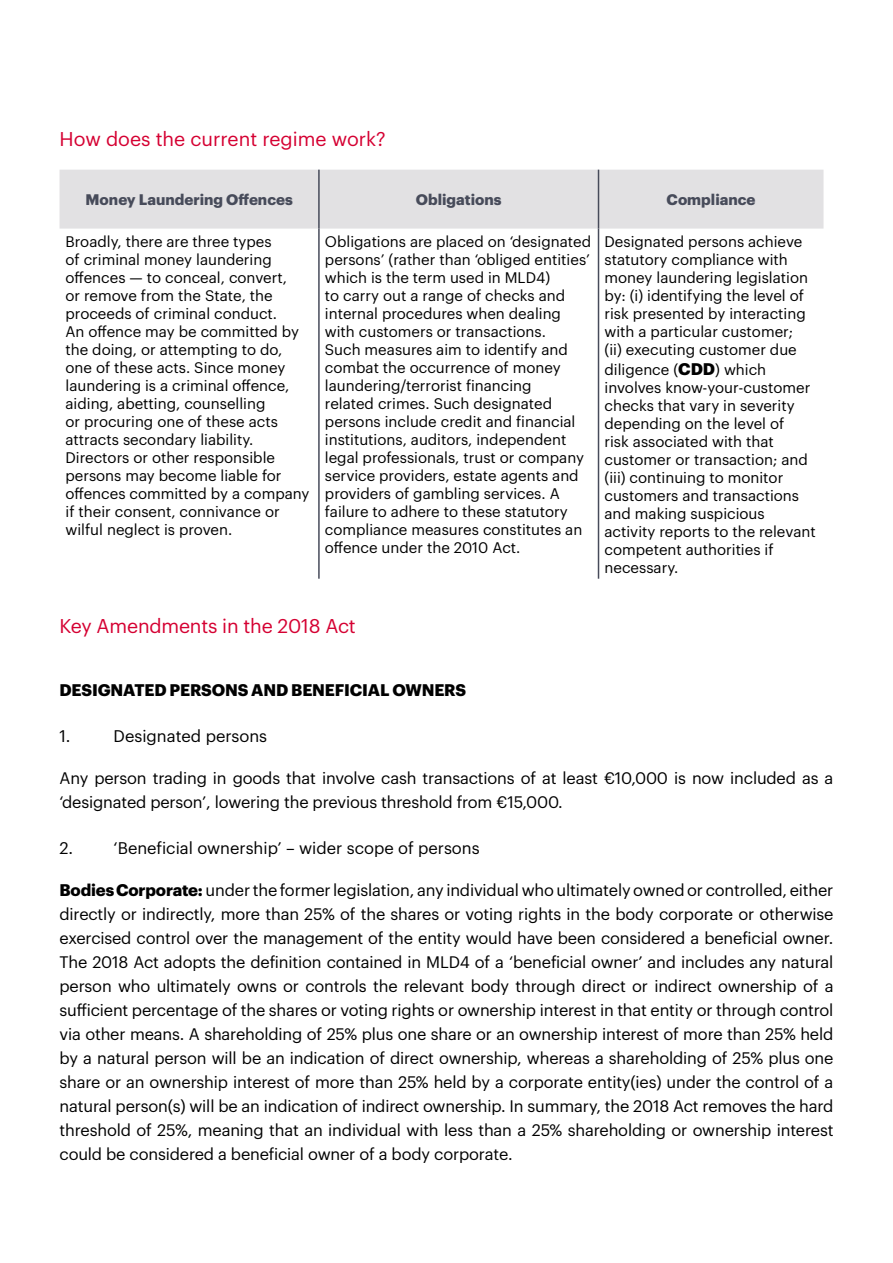
<style>
.page{position:relative;width:893px;height:1263px;background:#fff}
.page>*{position:absolute;margin:0;border:0;box-sizing:border-box;transform-origin:0 0}
.t1{font:19.5px "Graphik";letter-spacing:-.01em;color:#d50032}
.t2{font:16.5px "Graphik";color:#000}
.t3{font:700 16.5px "Graphik";letter-spacing:-.01em;color:#000}
.t4{font:16.35px/24px "Graphik";letter-spacing:-.01em;color:#000}
.t5{font:15px/18px "Graphik";color:#000}
.t6{font:700 15px "Graphik";color:#474b5a}
.s1{font-weight:700;font-size:16.5px}
</style>
<div class="page">
<div style="left:60px;top:170px;width:763px;height:59px;background:#e2e1e3"></div>
<hr style="left:318px;top:229px;width:2px;height:350px;background:#474b5a">
<hr style="left:598px;top:229px;width:1px;height:350px;background:#474b5a">
<hr style="left:318px;top:170px;width:2px;height:59px;background:#474b5a">
<hr style="left:598px;top:170px;width:1px;height:59px;background:#474b5a">
<h1 class="t1" style="left:60px;top:124px;width:328px">How does the current regime work?</h1>
<p class="t6" style="left:86px;top:188px;width:209px">Money Laundering Offences</p>
<p class="t6" style="left:416px;top:188px;width:87px">Obligations</p>
<p class="t6" style="left:666px;top:188px;width:90px">Compliance</p>
<p class="t5" style="left:66px;top:231px;width:245px">Broadly, there are three types<br>of criminal money laundering offences — to conceal, convert,<br>or remove from the State, the proceeds of criminal conduct.<br>An offence may be committed by the doing, or attempting to do, one of these acts. Since money laundering is a criminal offence, aiding, abetting, counselling<br>or procuring one of these acts attracts secondary liability.<br>Directors or other responsible persons may become liable for offences committed by a company if their consent, connivance or wilful neglect is proven.</p>
<p class="t5" style="left:325px;top:231px;width:268px">Obligations are placed on ‘designated persons’ (rather than ‘obliged entities’ which is the term used in MLD4)<br>to carry out a range of checks and internal procedures when dealing with customers or transactions.<br>Such measures aim to identify and combat the occurrence of money laundering/terrorist financing<br>related crimes. Such designated persons include credit and financial institutions, auditors, independent legal professionals, trust or company service providers, estate agents and providers of gambling services. A failure to adhere to these statutory compliance measures constitutes an offence under the 2010 Act.</p>
<p class="t5" style="left:604px;top:231px;width:205px">Designated persons achieve statutory compliance with money laundering legislation by: (i) identifying the level of risk presented by interacting with a particular customer; (ii) executing customer due</p>
<p class="t5" style="left:604px;top:359px;width:213px">diligence (<span class="s1">CDD</span>) which involves know-your-customer checks that vary in severity depending on the level of<br>risk associated with that customer or transaction; and (iii) continuing to monitor customers and transactions and making suspicious activity reports to the relevant competent authorities if necessary.</p>
<h1 class="t1" style="left:60px;top:611px;width:298px">Key Amendments in the 2018 Act</h1>
<p class="t3" style="left:60px;top:677px;width:408px">DESIGNATED PERSONS AND BENEFICIAL OWNERS</p>
<p class="t2" style="left:60px;top:724px;width:12px">1.</p>
<p class="t2" style="left:114px;top:724px;width:155px">Designated persons</p>
<p class="t4" style="left:60px;top:765px;width:775px">Any person trading in goods that involve cash transactions of at least €10,000 is now included as a ‘designated person’, lowering the previous threshold from €15,000.</p>
<p class="t2" style="left:60px;top:836px;width:15px">2.</p>
<p class="t2" style="left:114px;top:836px;width:368px">‘Beneficial ownership’ – wider scope of persons</p>
<p class="t4" style="left:60px;top:877px;width:775px;text-align:justify"><span class="s1">Bodies Corporate:</span> under the former legislation, any individual who ultimately owned or controlled, either directly or indirectly, more than 25% of the shares or voting rights in the body corporate or otherwise exercised control over the management of the entity would have been considered a beneficial owner.<br>The 2018 Act adopts the definition contained in MLD4 of a ‘beneficial owner’ and includes any natural person who ultimately owns or controls the relevant body through direct or indirect ownership of a sufficient percentage of the shares or voting rights or ownership interest in that entity or through control via other means. A shareholding of 25% plus one share or an ownership interest of more than 25% held by a natural person will be an indication of direct ownership, whereas a shareholding of 25% plus one share or an ownership interest of more than 25% held by a corporate entity(ies) under the control of a natural person(s) will be an indication of indirect ownership. In summary, the 2018 Act removes the hard threshold of 25%, meaning that an individual with less than a 25% shareholding or ownership interest could be considered a beneficial owner of a body corporate.</p>
</div>
